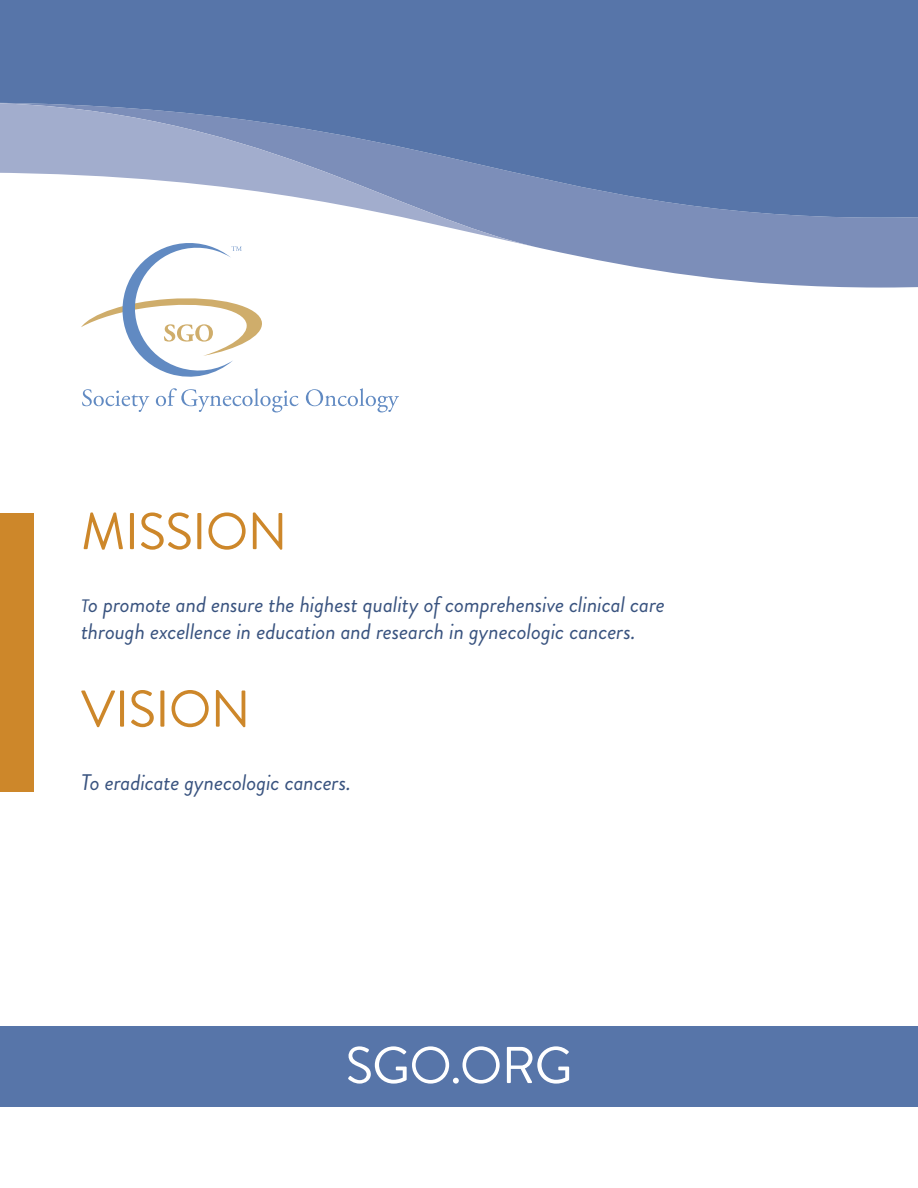
<style>
.page{position:relative;width:918px;height:1188px;background:#fff}
.page>*{position:absolute;margin:0;border:0;box-sizing:border-box;transform-origin:0 0}
.t1{font:51.75px "Brandon Grotesque";letter-spacing:-.015em;color:#cd872a}
.t2{font:51.75px "Brandon Grotesque";letter-spacing:-.015em;color:#fff}
.t3{font:italic 22.5px/27px "Brandon Grotesque";letter-spacing:-.005em;color:#39537f}
.s1{font-size:18px}
</style>
<div class="page">
<svg style="left:540px;top:218px;width:378px;height:70px;fill:#7c8eb9"></svg>
<svg style="left:407px;top:218px;width:135px;height:30px"></svg>
<svg style="left:0;top:0;width:918px;height:218px;background:#6c85b3"></svg>
<div style="left:0;top:1026px;width:918px;height:81px;background:#5775a9"></div>
<svg style="left:82px;top:388px;width:317px;height:24px"></svg>
<svg style="left:81px;top:243px;width:181px;height:134px"></svg>
<div style="left:0;top:513px;width:33px;height:279px;background:#cd872a"></div>
<h1 class="t1" style="left:81px;top:496px;width:208px">MISSION</h1>
<p class="t3" style="left:81px;top:591px;width:585px"><span class="s1">T</span>o promote and ensure the highest quality of comprehensive clinical care through excellence in education and research in gynecologic cancers.</p>
<h1 class="t1" style="left:81px;top:673px;width:171px">VISION</h1>
<p class="t3" style="left:81px;top:769px;width:272px">To eradicate gynecologic cancers.</p>
<h1 class="t2" style="left:345px;top:1030px;width:229px">SGO.ORG</h1>
</div>
